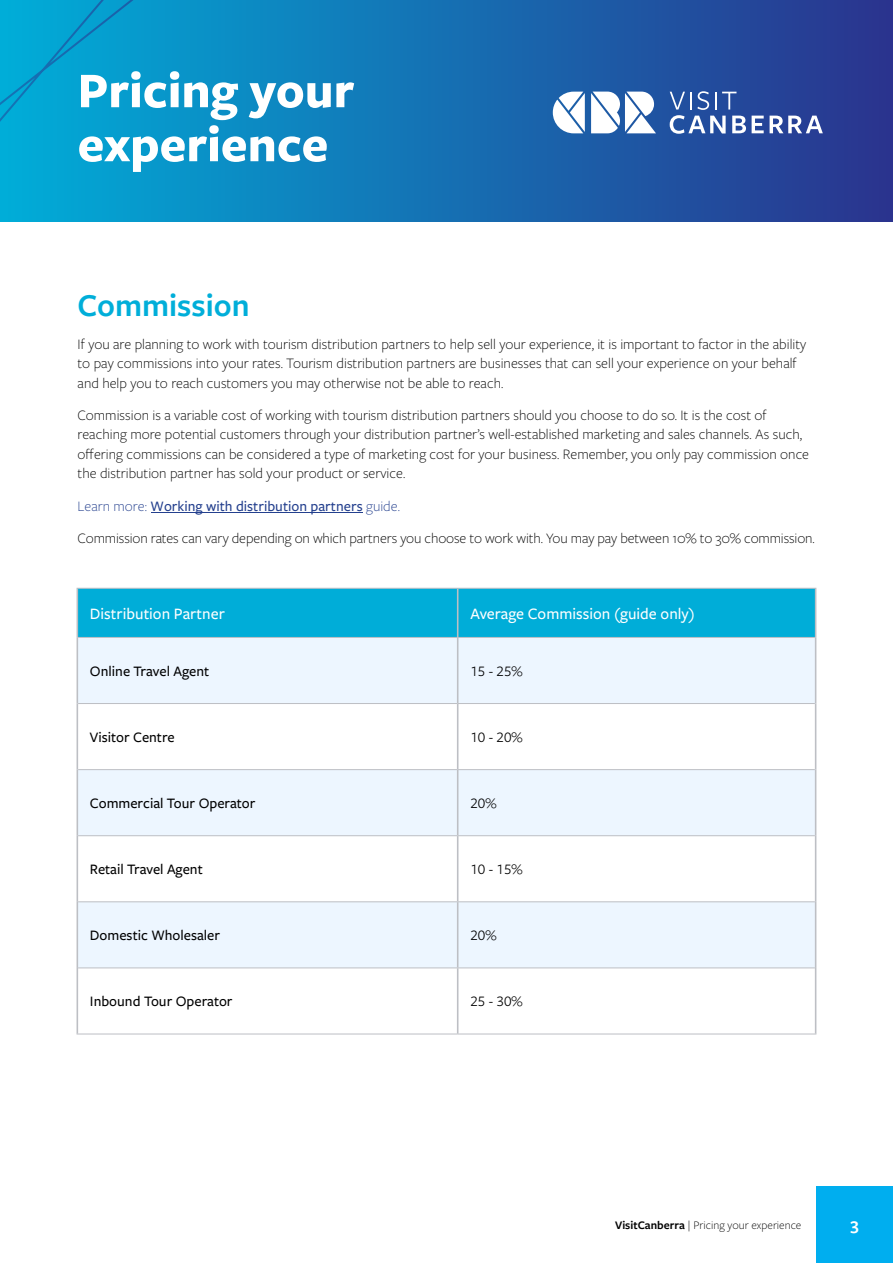
<style>
.page{position:relative;width:893px;height:1263px;background:#fff}
.page>*{position:absolute;margin:0;border:0;box-sizing:border-box;transform-origin:0 0}
.t1{font:700 51.75px/54px "Freight Sans Pro";color:#fff}
.t2{font:600 33px "Freight Sans Pro";color:#00aed9}
.t3{font:600 18px "Freight Sans Pro";color:#fff}
.t4{font:500 16.5px "Freight Sans Pro";color:#fff}
.t5{font:300 15px/19.5px "Freight Sans Pro";color:#000}
.t6{font:500 15px "Freight Sans Pro";color:#000}
.t7{font:15px "Freight Sans Pro";color:#000}
.t8{font:300 12px "Freight Sans Pro";color:#000}
.s1{color:#24408e}
.s2{font-weight:500;color:#24408e}
.s3{font-weight:600}
</style>
<div class="page">
<svg style="left:398px;top:0;width:495px;height:221px;background:#1e55a2"></svg>
<svg style="left:752px;top:116px;width:12px;height:17px"></svg>
<svg style="left:770px;top:116px;width:53px;height:17px"></svg>
<svg style="left:553px;top:92px;width:32px;height:41px"></svg>
<svg style="left:591px;top:92px;width:65px;height:41px"></svg>
<svg style="left:670px;top:91px;width:76px;height:43px"></svg>
<svg style="left:0;top:0;width:398px;height:222px;background:#0991c7"></svg>
<div style="left:78px;top:589px;width:737px;height:48px;background:#00add8"></div>
<svg style="left:78px;top:638px;width:737px;height:329px;fill:#edf6ff"></svg>
<hr style="left:77px;top:637px;width:1px;height:66px;background:#bdbfc4">
<hr style="left:457px;top:638px;width:1px;height:65px;background:#bdbfc4">
<hr style="left:815px;top:637px;width:1px;height:66px;background:#bdbfc4">
<hr style="left:77px;top:703px;width:1px;height:67px;background:#bdbfc4">
<hr style="left:457px;top:704px;width:1px;height:65px;background:#bdbfc4">
<hr style="left:815px;top:703px;width:1px;height:67px;background:#bdbfc4">
<hr style="left:77px;top:770px;width:1px;height:66px;background:#bdbfc4">
<hr style="left:457px;top:770px;width:1px;height:65px;background:#bdbfc4">
<hr style="left:815px;top:770px;width:1px;height:66px;background:#bdbfc4">
<hr style="left:77px;top:836px;width:1px;height:66px;background:#bdbfc4">
<hr style="left:457px;top:836px;width:1px;height:65px;background:#bdbfc4">
<hr style="left:815px;top:836px;width:1px;height:66px;background:#bdbfc4">
<hr style="left:77px;top:902px;width:1px;height:66px;background:#bdbfc4">
<hr style="left:457px;top:902px;width:1px;height:65px;background:#bdbfc4">
<hr style="left:815px;top:902px;width:1px;height:66px;background:#bdbfc4">
<hr style="left:77px;top:968px;width:1px;height:66px;background:#bdbfc4">
<hr style="left:457px;top:968px;width:1px;height:66px;background:#bdbfc4">
<hr style="left:815px;top:968px;width:1px;height:66px;background:#bdbfc4">
<hr style="left:78px;top:703px;width:380px;height:1px;background:#bdbfc4">
<hr style="left:458px;top:703px;width:357px;height:1px;background:#bdbfc4">
<hr style="left:78px;top:769px;width:380px;height:1px;background:#bdbfc4">
<hr style="left:458px;top:769px;width:357px;height:1px;background:#bdbfc4">
<hr style="left:78px;top:835px;width:380px;height:1px;background:#bdbfc4">
<hr style="left:458px;top:835px;width:357px;height:1px;background:#bdbfc4">
<hr style="left:78px;top:901px;width:380px;height:1px;background:#bdbfc4">
<hr style="left:458px;top:901px;width:357px;height:1px;background:#bdbfc4">
<hr style="left:78px;top:967px;width:380px;height:1px;background:#bdbfc4">
<hr style="left:458px;top:967px;width:357px;height:1px;background:#bdbfc4">
<hr style="left:77px;top:1034px;width:381px;height:1px;background:#bdbfc4">
<hr style="left:458px;top:1034px;width:358px;height:1px;background:#bdbfc4">
<hr style="left:77px;top:588px;width:381px;height:1px;background:#bdbfc4">
<hr style="left:458px;top:588px;width:358px;height:1px;background:#bdbfc4">
<hr style="left:78px;top:637px;width:380px;height:1px;background:#bdbfc4">
<hr style="left:458px;top:637px;width:357px;height:1px;background:#bdbfc4">
<hr style="left:77px;top:589px;width:1px;height:48px;background:#bdbfc4">
<hr style="left:457px;top:589px;width:1px;height:48px;background:#bdbfc4">
<hr style="left:815px;top:589px;width:1px;height:48px;background:#bdbfc4">
<hr style="left:151px;top:512px;width:211px;height:1px;background:#24408e">
<div style="left:816px;top:1186px;width:77px;height:77px;background:#00aeef"></div>
<h1 class="t1" style="left:78px;top:61px;width:278px">Pricing your experience</h1>
<h2 class="t2" style="left:78px;top:283px;width:173px">Commission</h2>
<p class="t5" style="left:78px;top:333px;width:730px">If you are planning to work with tourism distribution partners to help sell your experience, it is important to factor in the ability to pay commissions into your rates. Tourism distribution partners are businesses that can sell your experience on your behalf and help you to reach customers you may otherwise not be able to reach.</p>
<p class="t5" style="left:78px;top:405px;width:733px">Commission is a variable cost of working with tourism distribution partners should you choose to do so. It is the cost of reaching more potential customers through your distribution partner’s well-established marketing and sales channels. As such, offering commissions can be considered a type of marketing cost for your business. Remember, you only pay commission once the distribution partner has sold your product or service.</p>
<p class="t5" style="left:78px;top:489px;width:739px;line-height:32.2px"><span class="s1">Learn more:</span> <span class="s2">Working with distribution partners</span> <span class="s1">guide.<br></span>Commission rates can vary depending on which partners you choose to work with. You may pay between 10% to 30% commission.</p>
<p class="t4" style="left:90px;top:602px;width:136px">Distribution Partner</p>
<p class="t4" style="left:470px;top:602px;width:226px">Average Commission (guide only)</p>
<p class="t6" style="left:90px;top:661px;width:121px">Online Travel Agent</p>
<p class="t7" style="left:470px;top:661px;width:54px">15 - 25%</p>
<p class="t6" style="left:90px;top:727px;width:86px">Visitor Centre</p>
<p class="t7" style="left:470px;top:727px;width:54px">10 - 20%</p>
<p class="t6" style="left:90px;top:793px;width:167px">Commercial Tour Operator</p>
<p class="t7" style="left:470px;top:793px;width:28px">20%</p>
<p class="t6" style="left:90px;top:859px;width:114px">Retail Travel Agent</p>
<p class="t7" style="left:470px;top:859px;width:54px">10 - 15%</p>
<p class="t6" style="left:90px;top:925px;width:132px">Domestic Wholesaler</p>
<p class="t7" style="left:470px;top:925px;width:28px">20%</p>
<p class="t6" style="left:90px;top:991px;width:144px">Inbound Tour Operator</p>
<p class="t7" style="left:470px;top:991px;width:54px">25 - 30%</p>
<p class="t8" style="left:615px;top:1217px;width:188px"><span class="s3">VisitCanberra</span> | Pricing your experience</p>
<p class="t3" style="left:851px;top:1212px;width:10px">3</p>
</div>
